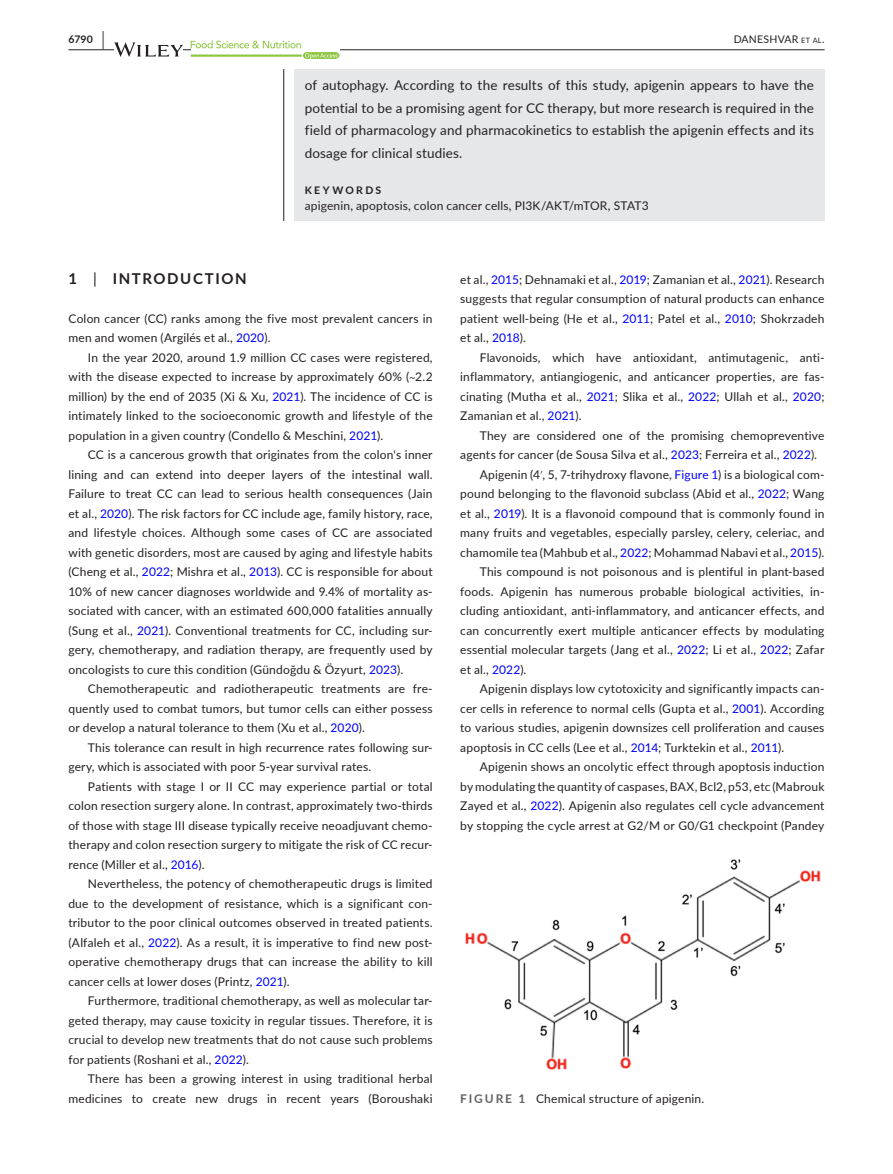
<style>
.page{position:relative;width:893px;height:1174px;background:#fff}
.page>*{position:absolute;margin:0;border:0;box-sizing:border-box;transform-origin:0 0}
.t1{font:700 15px "Lato";letter-spacing:.105em;color:#231f20}
.t2{font:13.5px/22.5px "Lato";letter-spacing:.01em;color:#231f20;text-align:justify}
.t3{font:12px/19.5px "Lato";letter-spacing:.015em;color:#231f20;text-align:justify}
.t4{font:10.5px "Lato";letter-spacing:.02em;color:#231f20}
.t5{font:700 10.5px "Lato";letter-spacing:.215em;color:#231f20}
.s1{font-size:19.5px}
.s2{font-size:7.35px}
.s3{font-weight:400}
.s4{color:#00f}
.s5{font-family:"STIX"}
.s6{font-weight:700;color:#636366}
</style>
<div class="page">
<hr style="left:68px;top:49px;width:756px;height:1px;background:#231f20">
<svg style="left:114px;top:42px;width:69px;height:15px"></svg>
<svg style="left:191px;top:40px;width:148px;height:19px"></svg>
<div style="left:294px;top:69px;width:530px;height:152px;background:#e6e7e9"></div>
<hr style="left:283px;top:69px;width:1px;height:152px;background:#231f20">
<img style="left:465px;top:859px;width:356px;height:211px">
<p class="t5" style="left:68px;top:31px;width:37px">6790 <span class="s1">|</span></p>
<p class="t4" style="left:734px;top:31px;width:92px">DANESHVAR <span class="s2">et al</span>.</p>
<p class="t2" style="left:305px;top:74px;width:511px">of autophagy. According to the results of this study, apigenin appears to have the potential to be a promising agent for CC therapy, but more research is required in the field of pharmacology and pharmacokinetics to establish the apigenin effects and its dosage for clinical studies.</p>
<p class="t5" style="left:305px;top:182px;width:78px">KEYWORDS</p>
<p class="t3" style="left:305px;top:196px;width:345px">apigenin, apoptosis, colon cancer cells, PI3K/AKT/mTOR, STAT3</p>
<p class="t1" style="left:68px;top:267px;width:180px">1 <span class="s3">|</span> INTRODUCTION</p>
<p class="t3" style="left:68px;top:308px;width:366px">Colon cancer (CC) ranks among the five most prevalent cancers in men and women (Argilés et al., <span class="s4">2020</span>).</p>
<p class="t3" style="left:68px;top:347px;width:366px;text-indent:20px">In the year 2020, around 1.9 million CC cases were registered, with the disease expected to increase by approximately 60% (<span class="s5">~</span>2.2 million) by the end of 2035 (Xi &amp; Xu, <span class="s4">2021</span>). The incidence of CC is intimately linked to the socioeconomic growth and lifestyle of the population in a given country (Condello &amp; Meschini, <span class="s4">2021</span>).</p>
<p class="t3" style="left:68px;top:444px;width:366px;text-indent:20px">CC is a cancerous growth that originates from the colon's inner lining and can extend into deeper layers of the intestinal wall.<br>Failure to treat CC can lead to serious health consequences (Jain et al., <span class="s4">2020</span>). The risk factors for CC include age, family history, race, and lifestyle choices. Although some cases of CC are associated with genetic disorders, most are caused by aging and lifestyle habits (Cheng et al., <span class="s4">2022</span>; Mishra et al., <span class="s4">2013</span>). CC is responsible for about 10% of new cancer diagnoses worldwide and 9.4% of mortality as&shy;sociated with cancer, with an estimated 600,000 fatalities annually (Sung et al., <span class="s4">2021</span>). Conventional treatments for CC, including sur&shy;gery, chemotherapy, and radiation therapy, are frequently used by oncologists to cure this condition (Gündoğdu &amp; Özyurt, <span class="s4">2023</span>).</p>
<p class="t3" style="left:68px;top:678px;width:366px;text-indent:20px">Chemotherapeutic and radiotherapeutic treatments are fre&shy;quently used to combat tumors, but tumor cells can either possess or develop a natural tolerance to them (Xu et al., <span class="s4">2020</span>).</p>
<p class="t3" style="left:68px;top:737px;width:366px;text-indent:20px">This tolerance can result in high recurrence rates following sur&shy;gery, which is associated with poor 5-year survival rates.</p>
<p class="t3" style="left:68px;top:776px;width:366px;text-indent:20px">Patients with stage I or II CC may experience partial or total colon resection surgery alone. In contrast, approximately two-thirds of those with stage III disease typically receive neoadjuvant chemo&shy;therapy and colon resection surgery to mitigate the risk of CC recur&shy;rence (Miller et al., <span class="s4">2016</span>).</p>
<p class="t3" style="left:68px;top:873px;width:366px;text-indent:20px">Nevertheless, the potency of chemotherapeutic drugs is limited due to the development of resistance, which is a significant con&shy;tributor to the poor clinical outcomes observed in treated patients. (Alfaleh et al., <span class="s4">2022</span>). As a result, it is imperative to find new post&shy;operative chemotherapy drugs that can increase the ability to kill cancer cells at lower doses (Printz, <span class="s4">2021</span>).</p>
<p class="t3" style="left:68px;top:990px;width:366px;text-indent:20px">Furthermore, traditional chemotherapy, as well as molecular tar&shy;geted therapy, may cause toxicity in regular tissues. Therefore, it is crucial to develop new treatments that do not cause such problems for patients (Roshani et al., <span class="s4">2022</span>).</p>
<p class="t3" style="left:68px;top:1068px;width:366px;text-align:right">There has been a growing interest in using traditional herbal medicines to create new drugs in recent years (Boroushaki</p>
<p class="t3" style="left:460px;top:269px;width:366px">et al., <span class="s4">2015</span>; Dehnamaki et al., <span class="s4">2019</span>; Zamanian et al., <span class="s4">2021</span>). Research suggests that regular consumption of natural products can enhance patient well-being (He et al., <span class="s4">2011</span>; Patel et al., <span class="s4">2010</span>; Shokrzadeh et al., <span class="s4">2018</span>).</p>
<p class="t3" style="left:460px;top:347px;width:366px;text-indent:20px">Flavonoids, which have antioxidant, antimutagenic, anti&shy;inflammatory, antiangiogenic, and anticancer properties, are fas&shy;cinating (Mutha et al., <span class="s4">2021</span>; Slika et al., <span class="s4">2022</span>; Ullah et al., <span class="s4">2020</span>; Zamanian et al., <span class="s4">2021</span>).</p>
<p class="t3" style="left:480px;top:425px;width:346px">They are considered one of the promising chemopreventive</p>
<p class="t3" style="left:460px;top:444px;width:358px">agents for cancer (de Sousa Silva et al., <span class="s4">2023</span>; Ferreira et al., <span class="s4">2022</span>).</p>
<p class="t3" style="left:480px;top:464px;width:346px">Apigenin (4<span class="s5">′</span>, 5, 7-trihydroxy flavone, <span class="s4">Figure 1</span>) is a biological com-</p>
<p class="t3" style="left:460px;top:483px;width:366px">pound belonging to the flavonoid subclass (Abid et al., <span class="s4">2022</span>; Wang</p>
<p class="t3" style="left:460px;top:503px;width:366px">et al., <span class="s4">2019</span>). It is a flavonoid compound that is commonly found in</p>
<p class="t3" style="left:460px;top:522px;width:366px">many fruits and vegetables, especially parsley, celery, celeriac, and</p>
<p class="t3" style="left:460px;top:542px;width:366px">chamomile tea (Mahbub et al., <span class="s4">2022</span>; Mohammad Nabavi et al., <span class="s4">2015</span>).</p>
<p class="t3" style="left:480px;top:561px;width:346px">This compound is not poisonous and is plentiful in plant-based</p>
<p class="t3" style="left:460px;top:581px;width:366px">foods. Apigenin has numerous probable biological activities, in-</p>
<p class="t3" style="left:460px;top:600px;width:366px">cluding antioxidant, anti-inflammatory, and anticancer effects, and</p>
<p class="t3" style="left:460px;top:620px;width:366px">can concurrently exert multiple anticancer effects by modulating</p>
<p class="t3" style="left:460px;top:639px;width:366px">essential molecular targets (Jang et al., <span class="s4">2022</span>; Li et al., <span class="s4">2022</span>; Zafar</p>
<p class="t3" style="left:460px;top:659px;width:68px">et al., <span class="s4">2022</span>).</p>
<p class="t3" style="left:480px;top:678px;width:346px">Apigenin displays low cytotoxicity and significantly impacts can-</p>
<p class="t3" style="left:460px;top:698px;width:366px">cer cells in reference to normal cells (Gupta et al., <span class="s4">2001</span>). According</p>
<p class="t3" style="left:460px;top:717px;width:366px">to various studies, apigenin downsizes cell proliferation and causes</p>
<p class="t3" style="left:460px;top:737px;width:326px">apoptosis in CC cells (Lee et al., <span class="s4">2014</span>; Turktekin et al., <span class="s4">2011</span>).</p>
<p class="t3" style="left:480px;top:756px;width:346px">Apigenin shows an oncolytic effect through apoptosis induction</p>
<p class="t3" style="left:460px;top:776px;width:366px">by modulating the quantity of caspases, BAX, Bcl2, p53, etc (Mabrouk</p>
<p class="t3" style="left:460px;top:795px;width:366px">Zayed et al., <span class="s4">2022</span>). Apigenin also regulates cell cycle advancement</p>
<p class="t3" style="left:460px;top:815px;width:366px">by stopping the cycle arrest at G2/M or G0/G1 checkpoint (Pandey</p>
<p class="t3" style="left:460px;top:1088px;width:245px"><span class="s6">FIGURE 1</span> Chemical structure of apigenin.</p>
</div>
